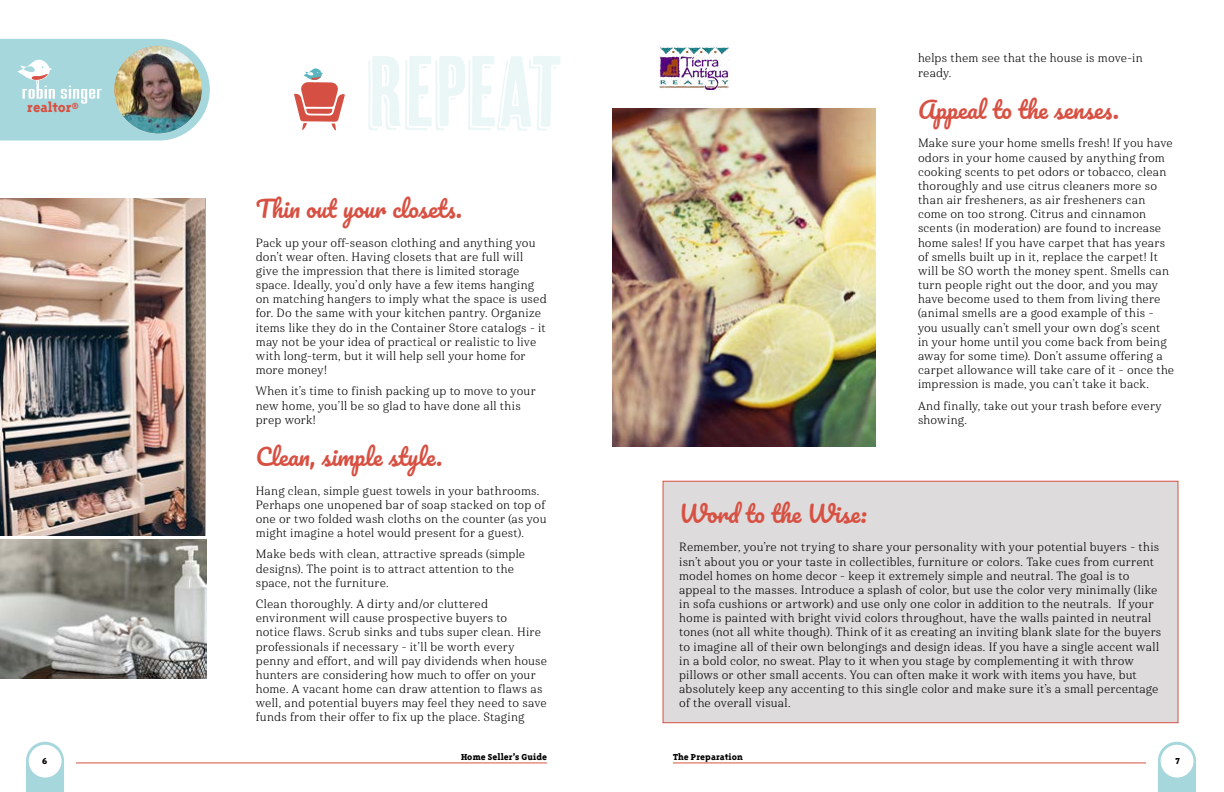
<style>
.page{position:relative;width:1224px;height:792px;background:#fff}
.page>*{position:absolute;margin:0;border:0;box-sizing:border-box;transform-origin:0 0}
.t1{font:23px "Pacifico";color:#d75143}
.t2{font:800 15.2px "Triplex Serif OT";color:#d75143}
.t3{font:12px/14.2px "Haboro Serif Nor Boo";letter-spacing:.015em;color:#000}
.t4{font:800 10px "Triplex Serif OT";letter-spacing:.005em;color:#000101}
.t5{font:800 10px "Triplex Serif OT";letter-spacing:.005em;color:#000}
</style>
<div class="page">
<svg style="left:26px;top:742px;width:38px;height:50px"></svg>
<svg style="left:1158px;top:742px;width:38px;height:50px"></svg>
<div style="left:663px;top:481px;width:515px;height:242px;background:#dddbdb"></div>
<div style="left:663px;top:481px;width:515px;height:242px;border:1px solid #d75143"></div>
<svg style="left:294px;top:68px;width:51px;height:62px"></svg>
<img style="left:0;top:540px;width:206px;height:138px">
<img style="left:659px;top:46px;width:71px;height:44px">
<img style="left:612px;top:109px;width:264px;height:338px">
<hr style="left:673px;top:763px;width:473px;height:1px;background:#d75143">
<hr style="left:76px;top:763px;width:471px;height:1px;background:#d75143">
<img style="left:0;top:198px;width:204px;height:338px">
<svg style="left:0;top:39px;width:210px;height:102px;background:#b1dbdf"></svg>
<img style="left:114px;top:46px;width:88px;height:87px;border-radius:44px">
<p class="t2" style="left:27px;top:100px;width:53px">realtor®</p>
<h1 class="t1" style="left:256px;top:197px;width:208px">Thin out your closets.</h1>
<p class="t3" style="left:256px;top:235px;width:292px">Pack up your off-season clothing and anything you don’t wear often. Having closets that are full will give the impression that there is limited storage space. Ideally, you’d only have a few items hanging on matching hangers to imply what the space is used for. Do the same with your kitchen pantry. Organize items like they do in the Container Store catalogs - it may not be your idea of practical or realistic to live with long-term, but it will help sell your home for more money!</p>
<p class="t3" style="left:256px;top:384px;width:281px">When it’s time to finish packing up to move to your new home, you’ll be so glad to have done all this prep work!</p>
<h1 class="t1" style="left:256px;top:445px;width:188px">Clean, simple style.</h1>
<p class="t3" style="left:256px;top:484px;width:292px">Hang clean, simple guest towels in your bathrooms.<br>Perhaps one unopened bar of soap stacked on top of one or two folded wash cloths on the counter (as you might imagine a hotel would present for a guest).</p>
<p class="t3" style="left:256px;top:547px;width:271px">Make beds with clean, attractive spreads (simple designs). The point is to attract attention to the space, not the furniture.</p>
<p class="t3" style="left:256px;top:597px;width:293px">Clean thoroughly. A dirty and/or cluttered environment will cause prospective buyers to<br>notice flaws. Scrub sinks and tubs super clean. Hire professionals if necessary - it’ll be worth every penny and effort, and will pay dividends when house hunters are considering how much to offer on your home. A vacant home can draw attention to flaws as well, and potential buyers may feel they need to save funds from their offer to fix up the place. Staging</p>
<p class="t3" style="left:918px;top:51px;width:226px">helps them see that the house is move-in ready.</p>
<h1 class="t1" style="left:918px;top:98px;width:202px">Appeal to the senses.</h1>
<p class="t3" style="left:918px;top:136px;width:258px">Make sure your home smells fresh! If you have odors in your home caused by anything from cooking scents to pet odors or tobacco, clean thoroughly and use citrus cleaners more so than air fresheners, as air fresheners can come on too strong. Citrus and cinnamon scents (in moderation) are found to increase home sales! If you have carpet that has years of smells built up in it, replace the carpet! It will be SO worth the money spent. Smells can turn people right out the door, and you may have become used to them from living there (animal smells are a good example of this - you usually can’t smell your own dog’s scent<br>in your home until you come back from being away for some time). Don’t assume offering a carpet allowance will take care of it - once the impression is made, you can’t take it back.</p>
<p class="t3" style="left:918px;top:398px;width:245px">And finally, take out your trash before every showing.</p>
<h1 class="t1" style="left:679px;top:502px;width:189px">Word to the Wise:</h1>
<p class="t3" style="left:679px;top:540px;width:484px">Remember, you’re not trying to share your personality with your potential buyers - this isn’t about you or your taste in collectibles, furniture or colors. Take cues from current model homes on home decor - keep it extremely simple and neutral. The goal is to appeal to the masses. Introduce a splash of color, but use the color very minimally (like in sofa cushions or artwork) and use only one color in addition to the neutrals. If your home is painted with bright vivid colors throughout, have the walls painted in neutral tones (not all white though). Think of it as creating an inviting blank slate for the buyers to imagine all of their own belongings and design ideas. If you have a single accent wall in a bold color, no sweat. Play to it when you stage by complementing it with throw pillows or other small accents. You can often make it work with items you have, but absolutely keep any accenting to this single color and make sure it’s a small percentage of the overall visual.</p>
<p class="t4" style="left:461px;top:752px;width:88px">Home Seller’s Guide</p>
<p class="t5" style="left:673px;top:752px;width:71px">The Preparation</p>
<p class="t5" style="left:42px;top:756px;width:7px">6</p>
<p class="t5" style="left:1176px;top:756px;width:6px">7</p>
</div>
